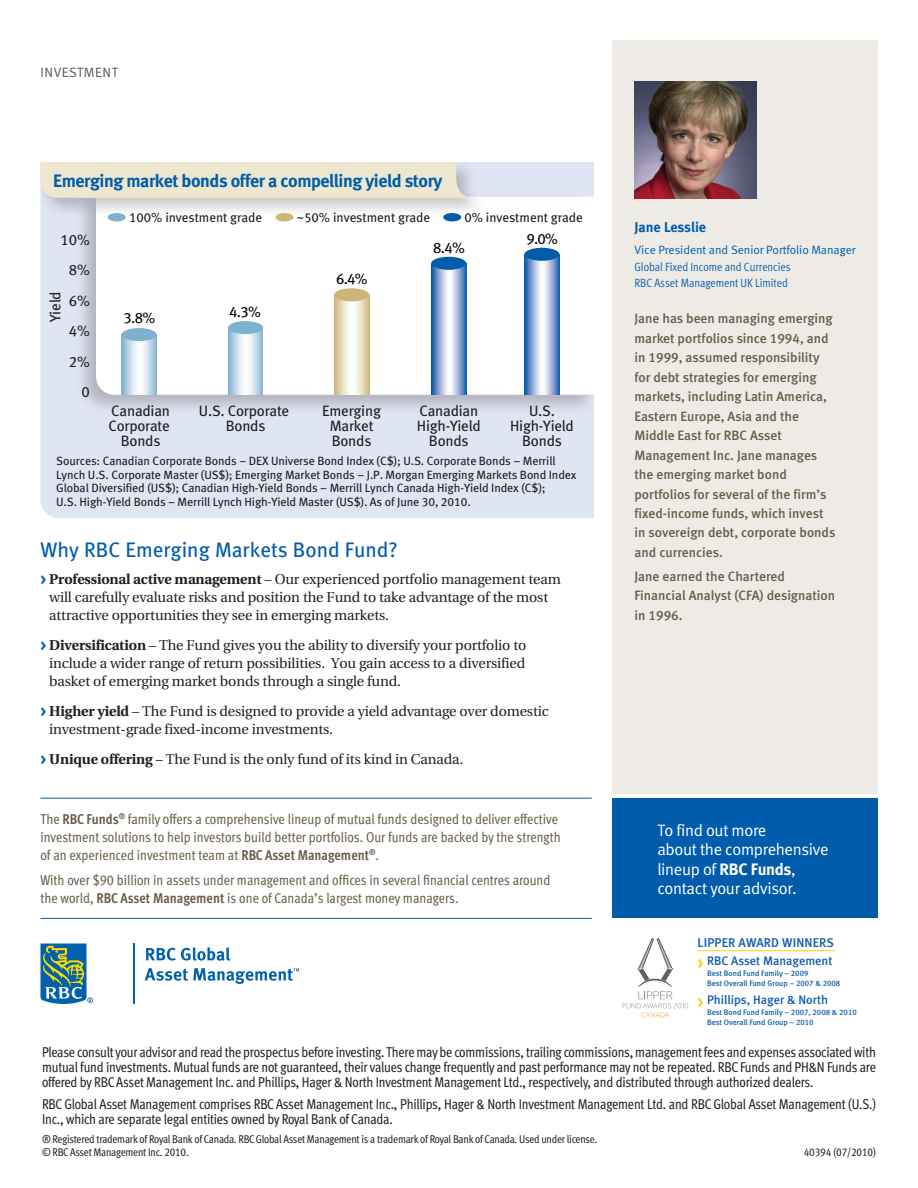
<style>
.page{position:relative;width:918px;height:1188px;background:#fff}
.page>*{position:absolute;margin:0;border:0;box-sizing:border-box;transform-origin:0 0}
.t1{font:21px "Meta Book LF";color:#015dab}
.t2{font:18px "Meta Bold LF";letter-spacing:-.025em;color:#015dab}
.t3{font:16.5px/19.5px "Meta Normal LF";letter-spacing:-.02em;color:#fff}
.t4{font:15px/15px "Meta Book LF";letter-spacing:-.015em;color:#231f20;text-align:center}
.t5{font:15px "Meta Book LF";color:#000}
.t6{font:14.25px/15px "Meta Cond Book LF";letter-spacing:-.015em;color:#231f20;text-align:justify}
.t7{font:14.25px/18px "Utopia";letter-spacing:-.01em;color:#231f20}
.t8{font:14.25px/18px "Meta Cond Book LF";color:#685d49}
.t9{font:14.25px "Meta Bold LF";color:#015dab}
.t10{font:13.5px/19.5px "Meta Medium LF";color:#685d49}
.t11{font:13.5px "Meta Normal LF";letter-spacing:.04em;color:#57585a}
.t12{font:13.2px "Meta Book LF";color:#231f20}
.t13{font:12.75px "Meta Medium LF";letter-spacing:.01em;color:#135eab}
.t14{font:12.3px "Meta Medium LF";color:#135eab}
.t15{font:12px/13.5px "Meta Book LF";letter-spacing:-.01em;color:#231f20}
.t16{font:12px/16.5px "Meta Cond Normal LF";letter-spacing:-.005em;color:#015dab}
.t17{font:12px "Meta Normal LF";letter-spacing:-.005em;color:#015dab}
.t18{font:11.25px/12.8px "Meta Cond Book LF";letter-spacing:-.02em;color:#231f20}
.t19{font:7.8px/10.5px "Meta Medium LF";color:#135eab}
.s1{font-family:"Meta Bold LF";color:#015dab}
.s2{font-weight:700}
.s3{font-family:"Meta Cond Bold LF"}
.s4{font-family:"Meta Cond";font-weight:700}
.s5{font-family:"Meta Bold LF"}
.s6{font-family:"Meta Bold LF";font-size:15px;color:#fcd10b}
</style>
<div class="page">
<svg style="left:41px;top:944px;width:52px;height:60px"></svg>
<hr style="left:133px;top:944px;width:2px;height:60px;background:#0161aa">
<svg style="left:146px;top:947px;width:84px;height:14px"></svg>
<svg style="left:145px;top:968px;width:154px;height:16px"></svg>
<hr style="left:40px;top:918px;width:552px;height:1px;background:#015dab">
<hr style="left:698px;top:950px;width:137px;height:1px;background:#fcd10b">
<svg style="left:623px;top:938px;width:65px;height:79px"></svg>
<div style="left:40px;top:162px;width:554px;height:356px;background:#e0e5f3"></div>
<img style="left:71px;top:189px;width:523px;height:231px">
<svg style="left:96px;top:197px;width:498px;height:198px"></svg>
<img style="left:40px;top:162px;width:457px;height:61px">
<div style="left:40px;top:162px;width:432px;height:36px;background:#eee7cf"></div>
<div style="left:108px;top:213px;width:18px;height:8px;background:#7db1cd;border-radius:50%"></div>
<div style="left:275px;top:213px;width:19px;height:8px;background:#ccb576;border-radius:50%"></div>
<div style="left:443px;top:213px;width:18px;height:8px;background:#015dab;border-radius:50%"></div>
<svg style="left:122px;top:336px;width:34px;height:59px"></svg>
<div style="left:122px;top:328px;width:34px;height:13px;background:#7db1cd;border-radius:50%"></div>
<svg style="left:228px;top:329px;width:35px;height:66px"></svg>
<div style="left:228px;top:321px;width:35px;height:13px;background:#7db1cd;border-radius:50%"></div>
<svg style="left:334px;top:296px;width:35px;height:99px"></svg>
<div style="left:334px;top:288px;width:35px;height:13px;background:#ccb576;border-radius:50%"></div>
<svg style="left:525px;top:256px;width:34px;height:139px;background:#9eb5da"></svg>
<div style="left:525px;top:248px;width:34px;height:13px;background:#015dab;border-radius:50%"></div>
<svg style="left:431px;top:265px;width:35px;height:130px;background:#99b3d9"></svg>
<div style="left:431px;top:257px;width:35px;height:13px;background:#015dab;border-radius:50%"></div>
<div style="left:612px;top:798px;width:266px;height:120px;background:#015dab"></div>
<div style="left:612px;top:40px;width:266px;height:754px;background:#eeebe7"></div>
<img style="left:634px;top:81px;width:123px;height:118px">
<hr style="left:40px;top:798px;width:552px;height:1px;background:#015dab">
<p class="t11" style="left:40px;top:65px;width:79px">Investment</p>
<p class="t2" style="left:53px;top:170px;width:391px">Emerging market bonds offer a compelling yield story</p>
<p class="t4" style="left:60px;top:232px;width:31px">10%</p>
<p class="t4" style="left:48px;top:322px;width:32px;rotate:-90deg">Yield</p>
<p class="t4" style="left:69px;top:262px;width:23px">8%</p>
<p class="t4" style="left:69px;top:293px;width:23px">6%</p>
<p class="t4" style="left:69px;top:323px;width:23px">4%</p>
<p class="t4" style="left:69px;top:354px;width:23px">2%</p>
<p class="t4" style="left:82px;top:384px;width:10px">0</p>
<p class="t12" style="left:129px;top:209px;width:135px">100% investment grade</p>
<p class="t12" style="left:297px;top:209px;width:135px">~50% investment grade</p>
<p class="t12" style="left:464px;top:209px;width:120px">0% investment grade</p>
<p class="t5" style="left:124px;top:309px;width:33px">3.8%</p>
<p class="t5" style="left:229px;top:303px;width:33px">4.3%</p>
<p class="t5" style="left:336px;top:270px;width:33px">6.4%</p>
<p class="t5" style="left:433px;top:239px;width:33px">8.4%</p>
<p class="t5" style="left:527px;top:230px;width:33px">9.0%</p>
<p class="t4" style="left:108px;top:403px;width:63px">Canadian<br>Corporate<br>Bonds</p>
<p class="t4" style="left:417px;top:403px;width:65px">Canadian<br>High-Yield<br>Bonds</p>
<p class="t4" style="left:199px;top:403px;width:92px">U.S. Corporate<br>Bonds</p>
<p class="t4" style="left:322px;top:403px;width:60px">Emerging<br>Market<br>Bonds</p>
<p class="t4" style="left:510px;top:403px;width:65px">U.S.<br>High-Yield<br>Bonds</p>
<p class="t15" style="left:56px;top:454px;width:522px">Sources: Canadian Corporate Bonds – DEX Universe Bond Index (C$); U.S. Corporate Bonds – Merrill Lynch U.S. Corporate Master (US$); Emerging Market Bonds – J.P. Morgan Emerging Markets Bond Index Global Diversified (US$); Canadian High-Yield Bonds – Merrill Lynch Canada High-Yield Index (C$);<br>U.S. High-Yield Bonds – Merrill Lynch High-Yield Master (US$). As of June 30, 2010.</p>
<h1 class="t1" style="left:40px;top:537px;width:359px">Why RBC Emerging Markets Bond Fund?</h1>
<p class="t7" style="left:49px;top:571px;width:513px;text-indent:-9px"><span class="s1">&gt;</span> <span class="s2">Professional active management</span> – Our experienced portfolio management team will carefully evaluate risks and position the Fund to take advantage of the most attractive opportunities they see in emerging markets.</p>
<p class="t7" style="left:49px;top:637px;width:479px;text-align:justify;text-indent:-9px"><span class="s1">&gt;</span> <span class="s2">Diversification</span> – The Fund gives you the ability to diversify your portfolio to include a wider range of return possibilities. You gain access to a diversified basket of emerging market bonds through a single fund.</p>
<p class="t7" style="left:49px;top:703px;width:501px;text-indent:-9px"><span class="s1">&gt;</span> <span class="s2">Higher yield</span> – The Fund is designed to provide a yield advantage over domestic investment-grade fixed-income investments.</p>
<p class="t7" style="left:40px;top:751px;width:424px"><span class="s1">&gt;</span> <span class="s2">Unique offering</span> – The Fund is the only fund of its kind in Canada.</p>
<p class="t8" style="left:40px;top:810px;width:522px">The <span class="s3">RBC Funds</span><sup>®</sup> family offers a comprehensive lineup of mutual funds designed to deliver effective investment solutions to help investors build better portfolios. Our funds are backed by the strength of an experienced investment team at <span class="s3">RBC Asset Management</span><sup>®</sup>.</p>
<p class="t8" style="left:40px;top:871px;width:511px">With over $90 billion in assets under management and offices in several financial centres around the world, <span class="s4">RBC Asset Management</span> is one of Canada’s largest money managers.</p>
<p class="t9" style="left:634px;top:218px;width:73px">Jane Lesslie</p>
<p class="t17" style="left:634px;top:243px;width:223px">Vice President and Senior Portfolio Manager</p>
<p class="t16" style="left:634px;top:258px;width:158px">Global Fixed Income and Currencies<br>RBC Asset Management UK Limited</p>
<p class="t10" style="left:634px;top:309px;width:202px">Jane has been managing emerging market portfolios since 1994, and in 1999, assumed responsibility for debt strategies for emerging markets, including Latin America,<br>Eastern Europe, Asia and the<br>Middle East for RBC Asset<br>Management Inc. Jane manages the emerging market bond portfolios for several of the firm’s fixed-income funds, which invest in sovereign debt, corporate bonds and currencies.</p>
<p class="t10" style="left:634px;top:566px;width:202px">Jane earned the Chartered<br>Financial Analyst (CFA) designation in 1996.</p>
<p class="t3" style="left:657px;top:820px;width:173px">To find out more<br>about the comprehensive lineup of <span class="s5">RBC Funds</span>, contact your advisor.</p>
<p class="t13" style="left:698px;top:935px;width:138px">LIPPER AWARD WINNERS</p>
<p class="t14" style="left:698px;top:954px;width:136px"><span class="s6">&gt;</span> RBC Asset Management</p>
<p class="t19" style="left:707px;top:968px;width:135px">Best Bond Fund Family – 2009<br>Best Overall Fund Group – 2007 &amp; 2008</p>
<p class="t14" style="left:698px;top:993px;width:132px"><span class="s6">&gt;</span> Phillips, Hager &amp; North</p>
<p class="t19" style="left:707px;top:1007px;width:151px">Best Bond Fund Family – 2007, 2008 &amp; 2010<br>Best Overall Fund Group – 2010</p>
<p class="t6" style="left:42px;top:1044px;width:836px">Please consult your advisor and read the prospectus before investing. There may be commissions, trailing commissions, management fees and expenses associated with mutual fund investments. Mutual funds are not guaranteed, their values change frequently and past performance may not be repeated. RBC Funds and PH&amp;N Funds are offered by RBC Asset Management Inc. and Phillips, Hager &amp; North Investment Management Ltd., respectively, and distributed through authorized dealers.</p>
<p class="t6" style="left:42px;top:1096px;width:835px">RBC Global Asset Management comprises RBC Asset Management Inc., Phillips, Hager &amp; North Investment Management Ltd. and RBC Global Asset Management (U.S.)<br>Inc., which are separate legal entities owned by Royal Bank of Canada.</p>
<p class="t18" style="left:42px;top:1133px;width:557px">® Registered trademark of Royal Bank of Canada. RBC Global Asset Management is a trademark of Royal Bank of Canada. Used under license. © RBC Asset Management Inc. 2010.</p>
<p class="t18" style="left:804px;top:1145px;width:74px">40394 (07/2010)</p>
</div>
